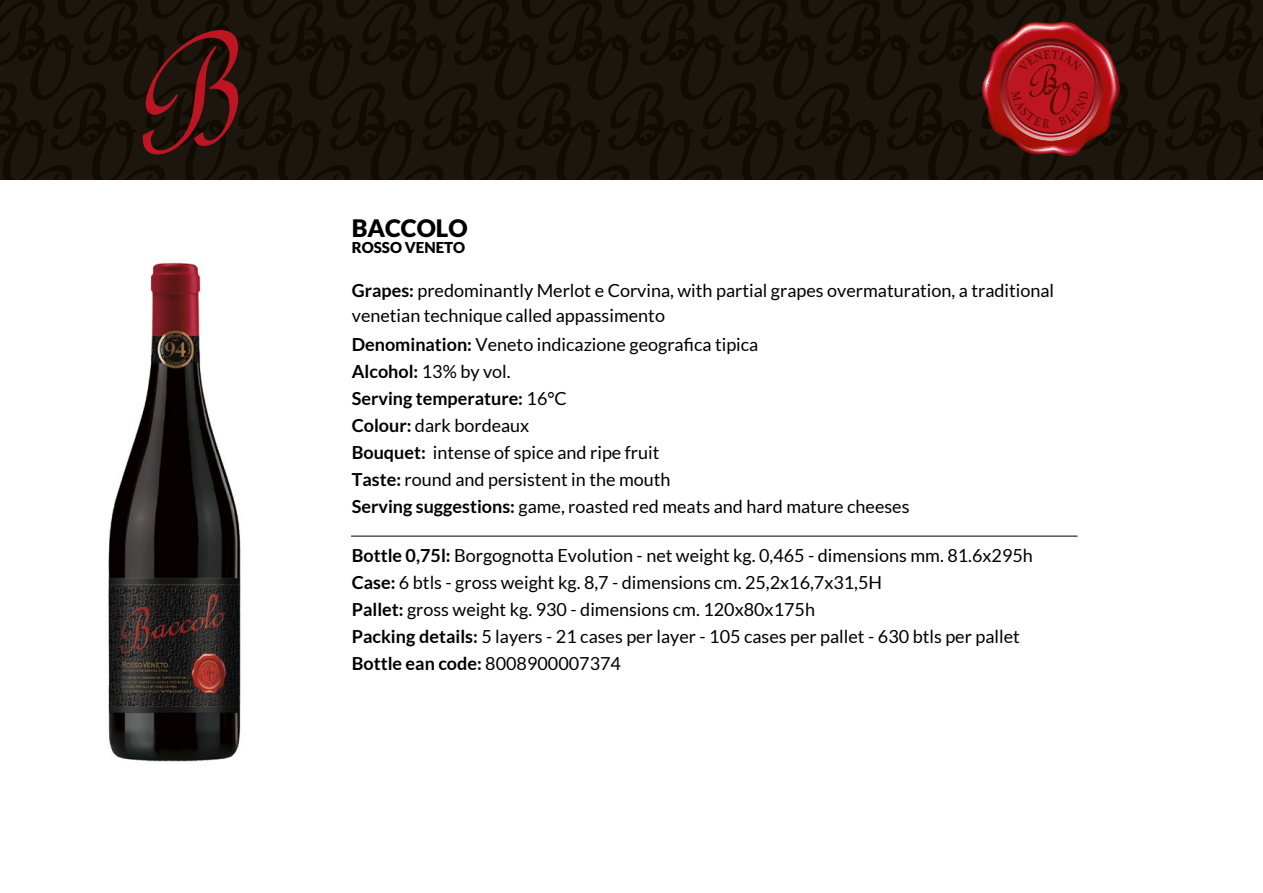
<style>
.page{position:relative;width:1263px;height:893px;background:#fff}
.page>*{position:absolute;margin:0;border:0;box-sizing:border-box;transform-origin:0 0}
.t1{font:900 24px "Lato";color:#000}
.t2{font:18px/27px "Lato";color:#000}
.t3{font:900 15px "Lato";color:#000}
.s1{font-weight:700}
</style>
<div class="page">
<hr style="left:351px;top:536px;width:726px;height:1px;background:#000">
<img style="left:108px;top:262px;width:133px;height:500px">
<svg style="left:0;top:0;width:1263px;height:179px;background:#24130d"></svg>
<h1 class="t1" style="left:352px;top:214px;width:117px">BACCOLO</h1>
<p class="t3" style="left:352px;top:239px;width:115px">ROSSO VENETO</p>
<p class="t2" style="left:352px;top:278px;width:704px;line-height:24.6px"><span class="s1">Grapes:</span> predominantly Merlot e Corvina, with partial grapes overmaturation, a traditional venetian technique called appassimento</p>
<p class="t2" style="left:352px;top:331px;width:559px"><span class="s1">Denomination:</span> Veneto indicazione geografica tipica<br><span class="s1">Alcohol:</span> 13% by vol.<br><span class="s1">Serving temperature:</span> 16°C<br><span class="s1">Colour:</span> dark bordeaux<br><span class="s1">Bouquet:</span> intense of spice and ripe fruit<br><span class="s1">Taste:</span> round and persistent in the mouth<br><span class="s1">Serving suggestions:</span> game, roasted red meats and hard mature cheeses</p>
<p class="t2" style="left:352px;top:542px;width:683px"><span class="s1">Bottle 0,75l:</span> Borgognotta Evolution - net weight kg. 0,465 - dimensions mm. 81.6x295h <span class="s1">Case:</span> 6 btls - gross weight kg. 8,7 - dimensions cm. 25,2x16,7x31,5H<br><span class="s1">Pallet:</span> gross weight kg. 930 - dimensions cm. 120x80x175h<br><span class="s1">Packing details:</span> 5 layers - 21 cases per layer - 105 cases per pallet - 630 btls per pallet <span class="s1">Bottle ean code:</span> 8008900007374</p>
</div>
